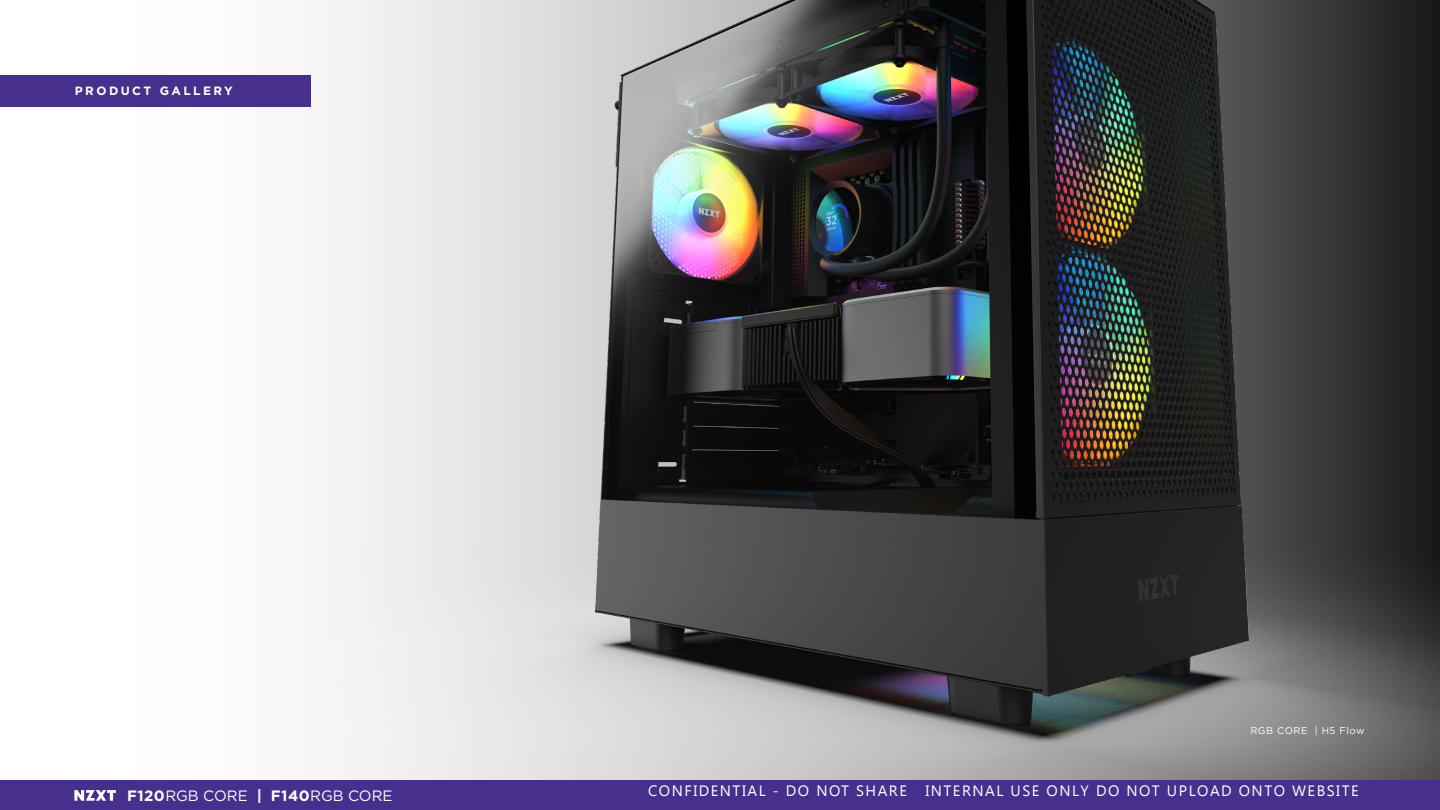
<style>
.page{position:relative;width:1440px;height:810px;background:#fff}
.page>*{position:absolute;margin:0;border:0;box-sizing:border-box;transform-origin:0 0}
.t1{font:15px "Gadugi";letter-spacing:.1em;color:#fff}
.t2{font:15px "Gotham";color:#fff}
.t3{font:700 12px "Gotham";letter-spacing:.2em;color:#fff}
.t4{font:9.75px "Gotham";letter-spacing:.05em;color:#fff}
.s1{font-weight:700}
</style>
<div class="page">
<div style="left:0;top:780px;width:1440px;height:30px;background:#472f8d"></div>
<svg style="left:74px;top:790px;width:42px;height:11px"></svg>
<img style="left:318px;top:0;width:1122px;height:780px">
<div style="left:0;top:75px;width:310px;height:31px;background:#472f8d"></div>
<p class="t3" style="left:75px;top:83px;width:159px">PRODUCT GALLERY</p>
<p class="t2" style="left:127px;top:786px;width:267px"><span class="s1">F120</span>RGB CORE <span class="s1">| F140</span>RGB CORE</p>
<p class="t4" style="left:1250px;top:724px;width:116px">RGB CORE | H5 Flow</p>
<p class="t1" style="left:648px;top:782px;width:712px">CONFIDENTIAL - DO NOT SHARE INTERNAL USE ONLY DO NOT UPLOAD ONTO WEBSITE</p>
</div>
